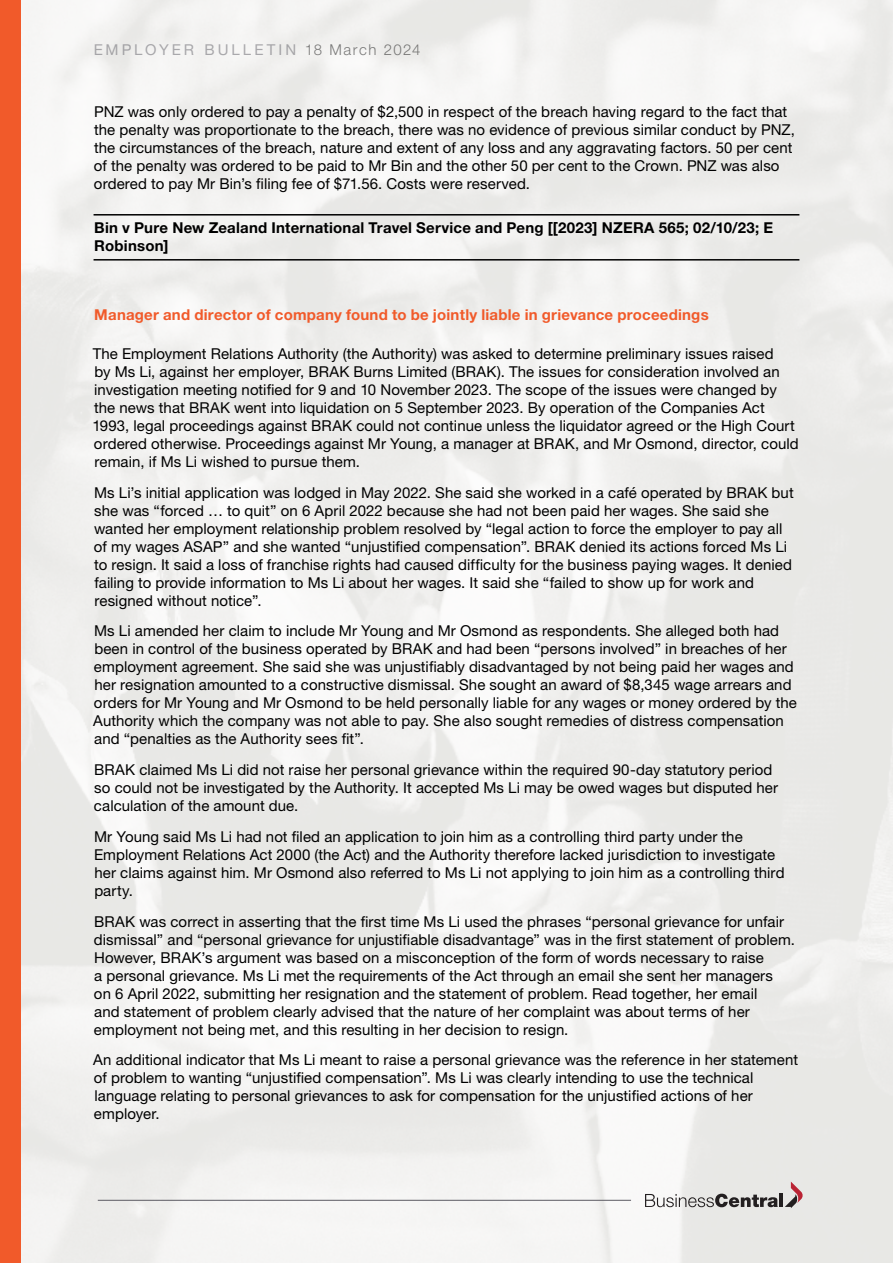
<style>
.page{position:relative;width:893px;height:1263px;background:#fff}
.page>*{position:absolute;margin:0;border:0;box-sizing:border-box;transform-origin:0 0}
.t1{font:15px/18px "Helvetica Neue LT Pro";letter-spacing:.005em;color:#000}
.t2{font:700 15px/18px "Helvetica Neue LT Pro";letter-spacing:.015em;color:#000}
.t3{font:700 15px "Helvetica Neue LT Pro";letter-spacing:.015em;color:#f15a2a}
.t4{font:15px "Helvetica Neue LT Pro";letter-spacing:.2em;color:#5c5b63}
.s1{font-weight:300;color:#000}
</style>
<div class="page">
<img style="left:21px;top:0;width:872px;height:1263px">
<hr style="left:98px;top:1200px;width:533px;height:1px;background:#5c5b63">
<svg style="left:645px;top:1194px;width:133px;height:13px"></svg>
<hr style="left:779px;top:1194px;width:4px;height:13px;background:#231f20">
<svg style="left:785px;top:1181px;width:18px;height:27px"></svg>
<div style="left:0;top:0;width:21px;height:1263px;background:#f15a2a"></div>
<hr style="left:94px;top:214px;width:705px;height:2px;background:#000">
<hr style="left:94px;top:259px;width:705px;height:2px;background:#000">
<p class="t4" style="left:94px;top:41px;width:328px">EMPLOYER BULLETIN <span class="s1">18 March 2024</span></p>
<p class="t1" style="left:94px;top:102px;width:702px">PNZ was only ordered to pay a penalty of $2,500 in respect of the breach having regard to the fact that the penalty was proportionate to the breach, there was no evidence of previous similar conduct by PNZ, the circumstances of the breach, nature and extent of any loss and any aggravating factors. 50 per cent of the penalty was ordered to be paid to Mr Bin and the other 50 per cent to the Crown. PNZ was also ordered to pay Mr Bin’s filing fee of $71.56. Costs were reserved.</p>
<p class="t2" style="left:94px;top:218px;width:680px">Bin v Pure New Zealand International Travel Service and Peng [[2023] NZERA 565; 02/10/23; E<br>Robinson]</p>
<p class="t3" style="left:94px;top:305px;width:616px">Manager and director of company found to be jointly liable in grievance proceedings</p>
<p class="t1" style="left:92px;top:344px;width:708px">The Employment Relations Authority (the Authority) was asked to determine preliminary issues raised<br>by Ms Li, against her employer, BRAK Burns Limited (BRAK). The issues for consideration involved an investigation meeting notified for 9 and 10 November 2023. The scope of the issues were changed by the news that BRAK went into liquidation on 5 September 2023. By operation of the Companies Act 1993, legal proceedings against BRAK could not continue unless the liquidator agreed or the High Court ordered otherwise. Proceedings against Mr Young, a manager at BRAK, and Mr Osmond, director, could remain, if Ms Li wished to pursue them.</p>
<p class="t1" style="left:94px;top:483px;width:701px">Ms Li’s initial application was lodged in May 2022. She said she worked in a café operated by BRAK but she was “forced … to quit” on 6 April 2022 because she had not been paid her wages. She said she wanted her employment relationship problem resolved by “legal action to force the employer to pay all of my wages ASAP” and she wanted “unjustified compensation”. BRAK denied its actions forced Ms Li to resign. It said a loss of franchise rights had caused difficulty for the business paying wages. It denied failing to provide information to Ms Li about her wages. It said she “failed to show up for work and resigned without notice”.</p>
<p class="t1" style="left:93px;top:622px;width:705px">Ms Li amended her claim to include Mr Young and Mr Osmond as respondents. She alleged both had been in control of the business operated by BRAK and had been “persons involved” in breaches of her employment agreement. She said she was unjustifiably disadvantaged by not being paid her wages and her resignation amounted to a constructive dismissal. She sought an award of $8,345 wage arrears and orders for Mr Young and Mr Osmond to be held personally liable for any wages or money ordered by the Authority which the company was not able to pay. She also sought remedies of distress compensation and “penalties as the Authority sees fit”.</p>
<p class="t1" style="left:94px;top:761px;width:686px">BRAK claimed Ms Li did not raise her personal grievance within the required 90-day statutory period so could not be investigated by the Authority. It accepted Ms Li may be owed wages but disputed her calculation of the amount due.</p>
<p class="t1" style="left:94px;top:827px;width:692px">Mr Young said Ms Li had not filed an application to join him as a controlling third party under the Employment Relations Act 2000 (the Act) and the Authority therefore lacked jurisdiction to investigate her claims against him. Mr Osmond also referred to Ms Li not applying to join him as a controlling third party.</p>
<p class="t1" style="left:94px;top:912px;width:703px">BRAK was correct in asserting that the first time Ms Li used the phrases “personal grievance for unfair dismissal” and “personal grievance for unjustifiable disadvantage” was in the first statement of problem.<br>However, BRAK’s argument was based on a misconception of the form of words necessary to raise<br>a personal grievance. Ms Li met the requirements of the Act through an email she sent her managers<br>on 6 April 2022, submitting her resignation and the statement of problem. Read together, her email<br>and statement of problem clearly advised that the nature of her complaint was about terms of her employment not being met, and this resulting in her decision to resign.</p>
<p class="t1" style="left:93px;top:1051px;width:706px">An additional indicator that Ms Li meant to raise a personal grievance was the reference in her statement of problem to wanting “unjustified compensation”. Ms Li was clearly intending to use the technical language relating to personal grievances to ask for compensation for the unjustified actions of her employer.</p>
</div>
